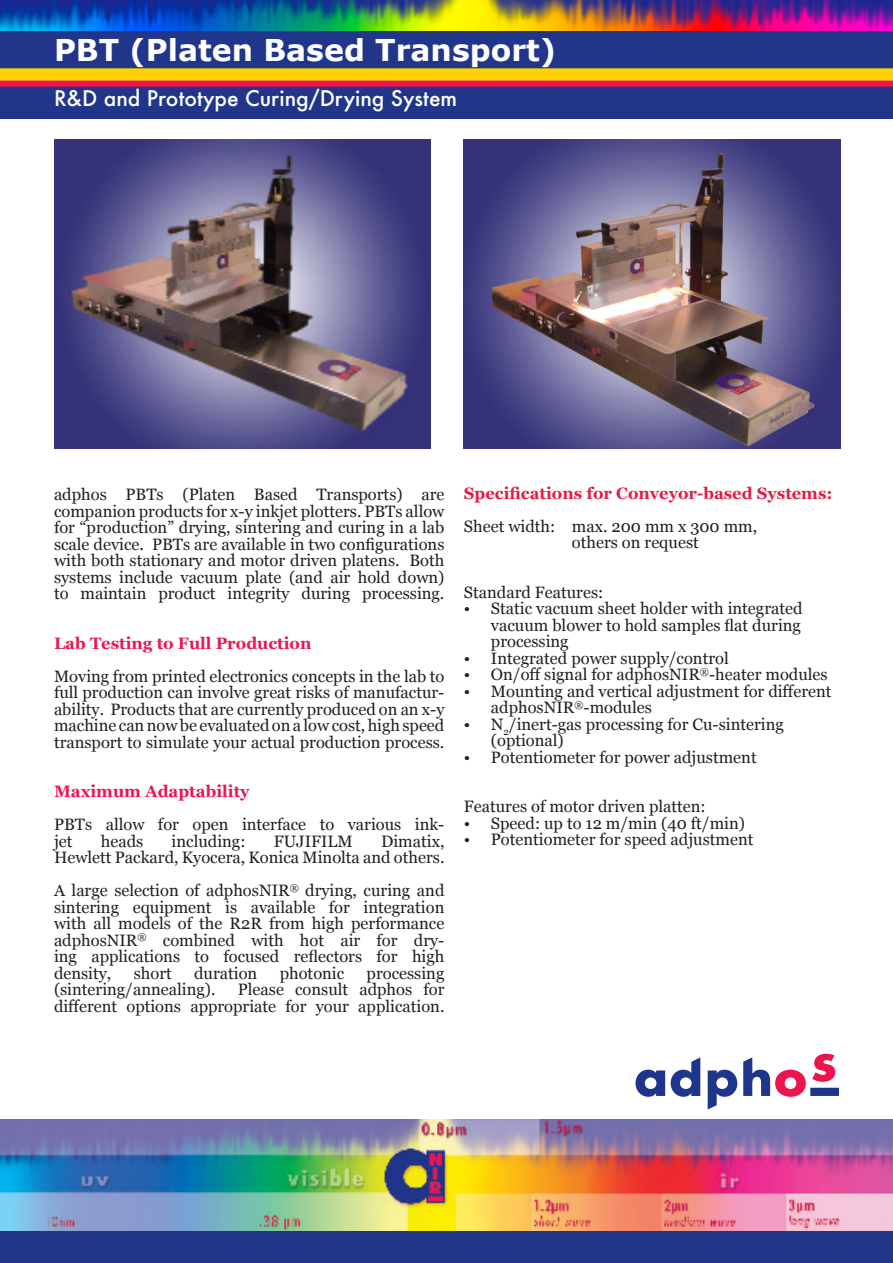
<style>
.page{position:relative;width:893px;height:1263px;background:#fff}
.page>*{position:absolute;margin:0;border:0;box-sizing:border-box;transform-origin:0 0}
.t1{font:700 30px "Verdana";color:#fff}
.t2{font:500 21px "Futura";color:#fff}
.t3{font:16.5px/16.5px "Georgia";color:#231f20;text-align:justify}
.t4{font:700 16.5px "Georgia";color:#ed154e}
.t5{font:700 16.5px "Georgia";color:#e71a49}
</style>
<div class="page">
<img style="left:0;top:0;width:893px;height:118px">
<img style="left:0;top:1119px;width:893px;height:144px">
<svg style="left:635px;top:1054px;width:204px;height:55px"></svg>
<img style="left:464px;top:139px;width:376px;height:309px">
<img style="left:54px;top:139px;width:376px;height:309px">
<p class="t1" style="left:54px;top:29px;width:504px">PBT (Platen Based Transport)</p>
<p class="t2" style="left:54px;top:84px;width:405px">R&amp;D and Prototype Curing/Drying System</p>
<p class="t3" style="left:54px;top:485px;width:392px">adphos PBTs (Platen Based Transports) are companion products for x-y inkjet plotters. PBTs allow for “production” drying, sintering and curing in a lab scale device. PBTs are available in two configurations with both stationary and motor driven platens. Both systems include vacuum plate (and air hold down) to maintain product integrity during processing.</p>
<p class="t4" style="left:54px;top:630px;width:259px">Lab Testing to Full Production</p>
<p class="t3" style="left:54px;top:667px;width:392px">Moving from printed electronics concepts in the lab to full production can involve great risks of manufactur&shy;ability. Products that are currently produced on an x-y machine can now be evaluated on a low cost, high speed transport to simulate your actual production process.</p>
<p class="t4" style="left:54px;top:779px;width:197px">Maximum Adaptability</p>
<p class="t3" style="left:54px;top:815px;width:392px">PBTs allow for open interface to various ink&shy;jet</p>
<p class="t3" style="left:101px;top:832px;width:44px">heads</p>
<p class="t3" style="left:172px;top:832px;width:75px">including:</p>
<p class="t3" style="left:274px;top:832px;width:80px">FUJIFILM</p>
<p class="t3" style="left:54px;top:832px;width:392px;text-align:right">Dimatix,<br>Hewlett Packard, Kyocera, Konica Minolta and others.</p>
<p class="t3" style="left:54px;top:881px;width:392px">A large selection of adphosNIR<sup>®</sup> drying, curing and sintering equipment is available for integration with all models of the R2R from high performance</p>
<p class="t3" style="left:54px;top:931px;width:392px">adphosNIR<sup>®</sup> combined with hot air for dry&shy;ing applications to focused reflectors for high density,</p>
<p class="t3" style="left:134px;top:964px;width:40px">short</p>
<p class="t3" style="left:194px;top:964px;width:65px">duration</p>
<p class="t3" style="left:280px;top:964px;width:66px">photonic</p>
<p class="t3" style="left:367px;top:964px;width:79px">processing</p>
<p class="t3" style="left:54px;top:980px;width:163px">(sintering/annealing).</p>
<p class="t3" style="left:54px;top:980px;width:392px;text-align:right">Please consult adphos for<br>different options appropriate for your application.</p>
<p class="t5" style="left:464px;top:480px;width:370px">Specifications for Conveyor-based Systems:</p>
<p class="t3" style="left:572px;top:517px;width:187px;text-indent:-108px">Sheet width: max. 200 mm x 300 mm, others on request</p>
<p class="t3" style="left:464px;top:583px;width:141px">Standard Features:</p>
<p class="t3" style="left:491px;top:599px;width:313px;text-indent:-27px">• Static vacuum sheet holder with integrated vacuum blower to hold samples flat during processing</p>
<p class="t3" style="left:464px;top:649px;width:266px">• Integrated power supply/control</p>
<p class="t3" style="left:464px;top:665px;width:365px">• On/off signal for adphosNIR<sup>®</sup>-heater modules</p>
<p class="t3" style="left:491px;top:682px;width:342px;text-indent:-27px">• Mounting and vertical adjustment for different adphosNIR<sup>®</sup>-modules</p>
<p class="t3" style="left:491px;top:715px;width:294px;text-indent:-27px">• N<sub>2</sub>/inert-gas processing for Cu-sintering (optional)</p>
<p class="t3" style="left:464px;top:748px;width:294px">• Potentiometer for power adjustment</p>
<p class="t3" style="left:464px;top:797px;width:243px">Features of motor driven platten:</p>
<p class="t3" style="left:464px;top:814px;width:283px">• Speed: up to 12 m/min (40 ft/min)</p>
<p class="t3" style="left:464px;top:830px;width:291px">• Potentiometer for speed adjustment</p>
</div>
